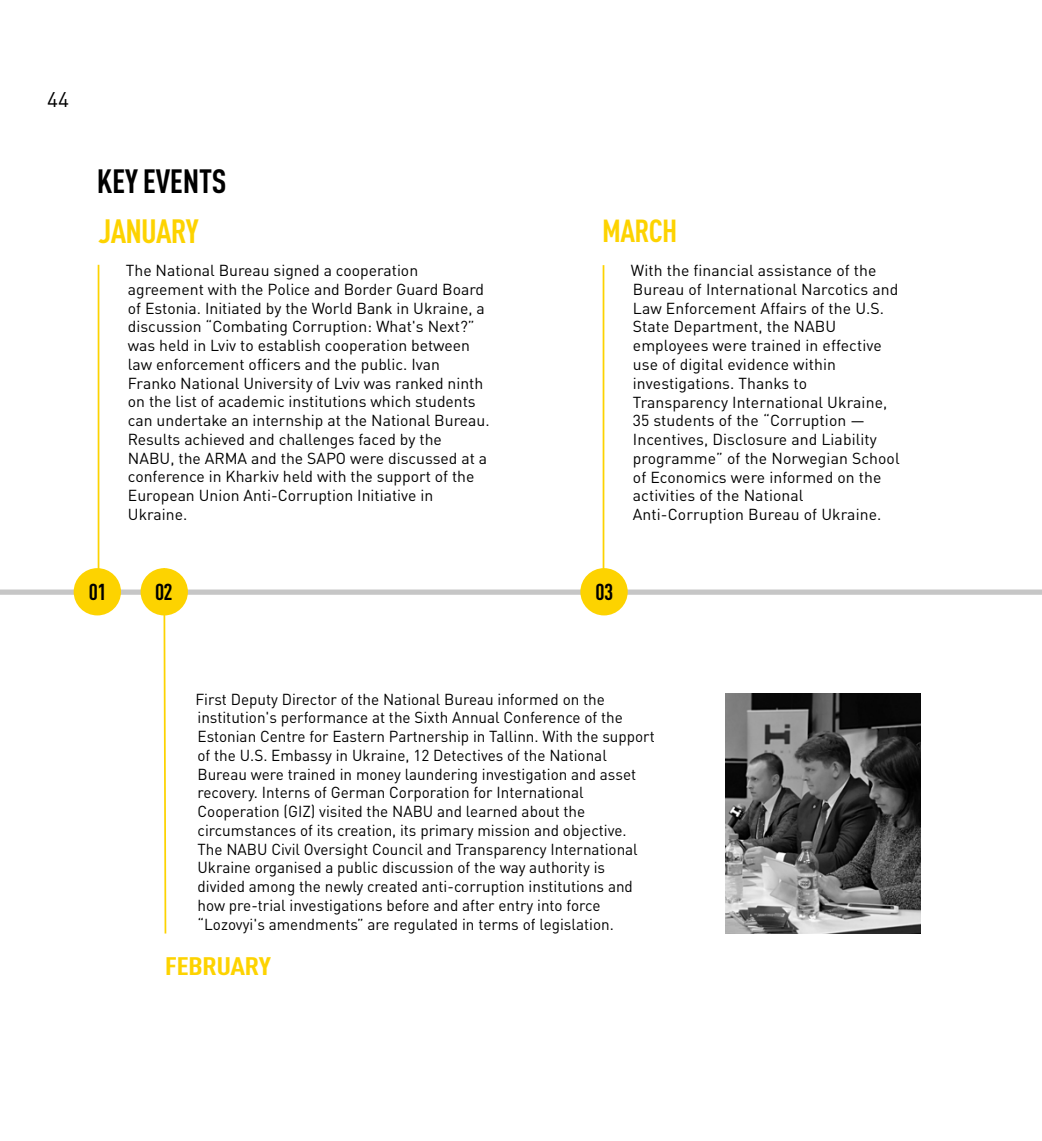
<style>
.page{position:relative;width:1042px;height:1141px;background:#fff}
.page>*{position:absolute;margin:0;border:0;box-sizing:border-box;transform-origin:0 0}
.t1{font:700 condensed 33.25px "DIN Pro";letter-spacing:-.01em;color:#000}
.t2{font:700 condensed 33.25px "DIN Pro";letter-spacing:-.025em;color:#fdd300}
.t3{font:700 condensed 31.5px "DIN Pro";letter-spacing:-.025em;color:#fdd300}
.t4{font:700 condensed 25.03px "DIN Pro";letter-spacing:-.025em;color:#fdd300;scale:1.26 1}
.t5{font:700 condensed 22.75px "DIN Pro";color:#000}
.t6{font:21px "DIN Pro";color:#000}
.t7{font:15.75px/18.7px "DIN Pro";color:#000}
</style>
<div class="page">
<div style="left:0;top:589px;width:1042px;height:6px;background:#c6c6c6"></div>
<div style="left:74px;top:568px;width:47px;height:47px;background:#fdd300;border-radius:50%"></div>
<hr style="left:98px;top:265px;width:1px;height:326px;background:#fdd300">
<div style="left:141px;top:568px;width:47px;height:47px;background:#fdd300;border-radius:50%"></div>
<svg style="left:162px;top:568px;width:5px;height:366px"></svg>
<div style="left:580px;top:568px;width:48px;height:47px;background:#fdd300;border-radius:50%"></div>
<hr style="left:602px;top:265px;width:2px;height:329px;background:#fdd300">
<img style="left:726px;top:694px;width:195px;height:239px">
<h3 class="t6" style="left:47px;top:83px;width:23px">44</h3>
<h1 class="t1" style="left:97px;top:156px;width:131px">KEY EVENTS</h1>
<h1 class="t2" style="left:99px;top:206px;width:102px">JANUARY</h1>
<h2 class="t3" style="left:602px;top:207px;width:76px">MARCH</h2>
<p class="t7" style="left:126px;top:259px;width:365px">The National Bureau signed a cooperation agreement with the Police and Border Guard Board of Estonia. Initiated by the World Bank in Ukraine, a discussion “Combating Corruption: What's Next?” was held in Lviv to establish cooperation between law enforcement officers and the public. Ivan Franko National University of Lviv was ranked ninth on the list of academic institutions which students can undertake an internship at the National Bureau.<br>Results achieved and challenges faced by the NABU, the ARMA and the SAPO were discussed at a conference in Kharkiv held with the support of the European Union Anti-Corruption Initiative in Ukraine.</p>
<p class="t7" style="left:631px;top:260px;width:270px">With the financial assistance of the Bureau of International Narcotics and Law Enforcement Affairs of the U.S.<br>State Department, the NABU employees were trained in effective use of digital evidence within investigations. Thanks to Transparency International Ukraine, 35 students of the “Corruption — Incentives, Disclosure and Liability programme” of the Norwegian School of Economics were informed on the activities of the National Anti-Corruption Bureau of Ukraine.</p>
<h3 class="t5" style="left:89px;top:575px;width:19px">01</h3>
<h3 class="t5" style="left:155px;top:575px;width:19px">02</h3>
<h3 class="t5" style="left:595px;top:575px;width:19px">03</h3>
<p class="t7" style="left:195px;top:688px;width:461px">First Deputy Director of the National Bureau informed on the institution's performance at the Sixth Annual Conference of the Estonian Centre for Eastern Partnership in Tallinn. With the support of the U.S. Embassy in Ukraine, 12 Detectives of the National Bureau were trained in money laundering investigation and asset recovery. Interns of German Corporation for International Cooperation (GIZ) visited the NABU and learned about the circumstances of its creation, its primary mission and objective.<br>The NABU Civil Oversight Council and Transparency International Ukraine organised a public discussion of the way authority is<br>divided among the newly created anti-corruption institutions and how pre-trial investigations before and after entry into force “Lozovyi's amendments” are regulated in terms of legislation.</p>
<h3 class="t4" style="left:165px;top:947px;width:86px">FEBRUARY</h3>
</div>
